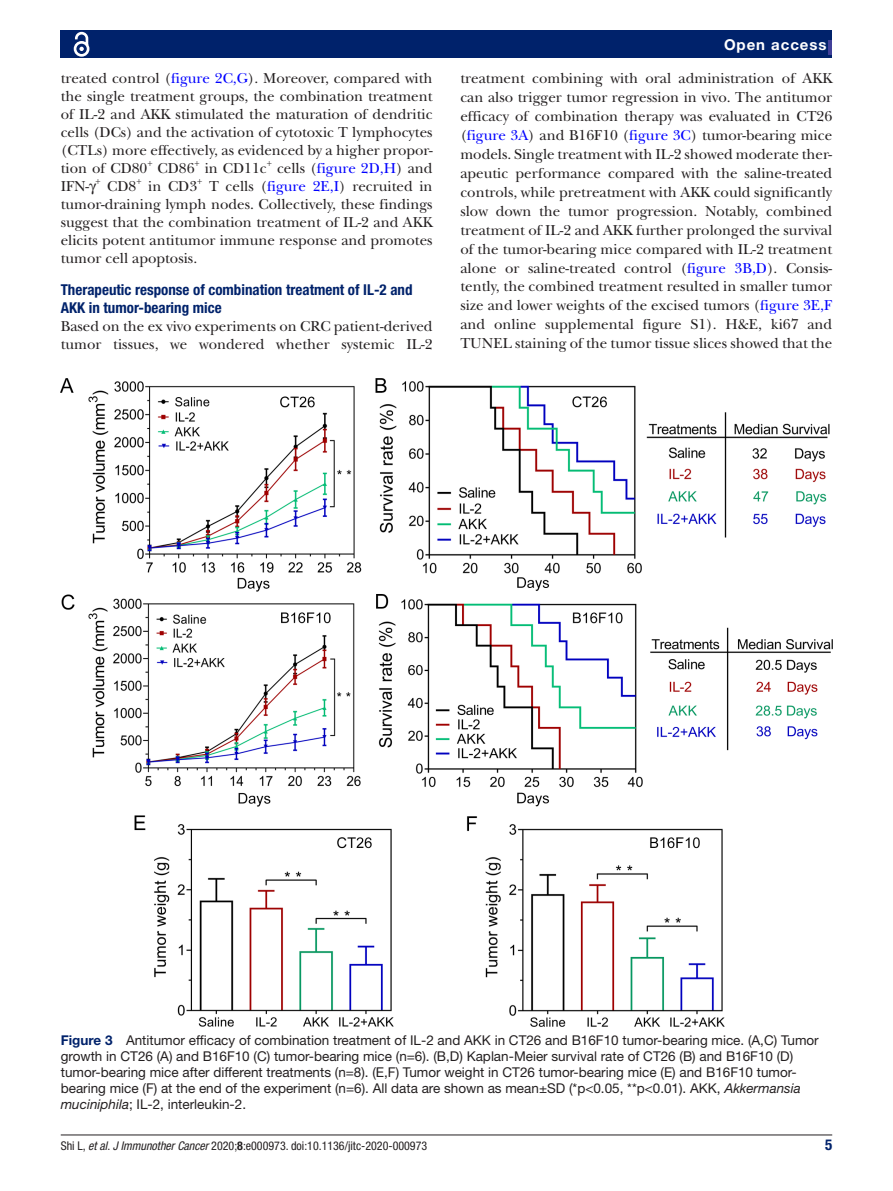
<style>
.page{position:relative;width:893px;height:1191px;background:#fff}
.page>*{position:absolute;margin:0;border:0;box-sizing:border-box;transform-origin:0 0}
.t1{font:15px/18.9px "New Baskerville";color:#231f20;text-align:justify}
.t2{font:700 condensed 15px/18px "Helvetica Neue LT Std";color:#00226b}
.t3{font:700 15px "Helvetica Neue LT Std";letter-spacing:.065em;color:#fff}
.t4{font:13.5px/16.2px "Helvetica Neue LT Std";color:#231f20}
.t5{font:condensed 12px "Helvetica Neue LT Std";color:#231f20}
.t6{font:9.9px "New Baskerville";color:#231f20}
.s1{color:#00f}
.s2{font-weight:700;color:#00226b}
.s3{font-style:italic}
.s4{font-weight:700}
</style>
<div class="page">
<hr style="left:61px;top:1134px;width:771px;height:1px;background:#231f20">
<div style="left:61px;top:31px;width:771px;height:27px;background:#00226b"></div>
<hr style="left:828px;top:40px;width:4px;height:15px;background:#414099">
<svg style="left:73px;top:31px;width:17px;height:26px"></svg>
<img style="left:61px;top:378px;width:771px;height:648px">
<p class="t1" style="left:61px;top:69px;width:373px;line-height:18px">treated control (<span class="s1">figure 2C,G</span>). Moreover, compared with the single treatment groups, the combination treatment of IL-2 and AKK stimulated the maturation of dendritic cells (DCs) and the activation of cytotoxic T lymphocytes (CTLs) more effectively, as evidenced by a higher propor&shy;tion of CD80</p>
<p class="t6" style="left:147px;top:157px;width:7px">+</p>
<p class="t1" style="left:158px;top:159px;width:38px">CD86</p>
<p class="t6" style="left:194px;top:157px;width:7px">+</p>
<p class="t1" style="left:205px;top:159px;width:64px">in CD11c</p>
<p class="t6" style="left:267px;top:157px;width:7px">+</p>
<p class="t1" style="left:277px;top:159px;width:157px">cells (<span class="s1">figure 2D,H</span>) and</p>
<p class="t1" style="left:61px;top:177px;width:30px">IFN-</p>
<p class="t6" style="left:95px;top:175px;width:7px">+</p>
<p class="t1" style="left:107px;top:177px;width:31px">CD8</p>
<p class="t6" style="left:136px;top:175px;width:7px">+</p>
<p class="t1" style="left:148px;top:177px;width:50px">in CD3</p>
<p class="t6" style="left:197px;top:175px;width:7px">+</p>
<p class="t1" style="left:61px;top:177px;width:373px;line-height:18px;text-indent:148px">T cells (<span class="s1">figure 2E,I</span>) recruited in tumor-draining lymph nodes. Collectively, these findings suggest that the combination treatment of IL-2 and AKK elicits potent antitumor immune response and promotes tumor cell apoptosis.</p>
<p class="t2" style="left:61px;top:280px;width:353px">Therapeutic response of combination treatment of IL-2 and<br>AKK in tumor-bearing mice</p>
<p class="t1" style="left:61px;top:317px;width:373px;line-height:18px">Based on the ex vivo experiments on CRC patient-derived tumor tissues, we wondered whether systemic IL-2</p>
<p class="t3" style="left:724px;top:35px;width:104px">Open access</p>
<p class="t1" style="left:460px;top:69px;width:373px">treatment combining with oral administration of AKK can also trigger tumor regression in vivo. The antitumor efficacy of combination therapy was evaluated in CT26 (<span class="s1">figure 3A</span>) and B16F10 (<span class="s1">figure 3C</span>) tumor-bearing mice models. Single treatment with IL-2 showed moderate ther&shy;apeutic performance compared with the saline-treated controls, while pretreatment with AKK could significantly slow down the tumor progression. Notably, combined treatment of IL-2 and AKK further prolonged the survival of the tumor-bearing mice compared with IL-2 treatment alone or saline-treated control (<span class="s1">figure 3B,D</span>). Consis&shy;tently, the combined treatment resulted in smaller tumor size and lower weights of the excised tumors (<span class="s1">figure 3E,F </span>and online supplemental figure S1). H&amp;E, ki67 and TUNEL staining of the tumor tissue slices showed that the</p>
<p class="t4" style="left:61px;top:1031px;width:759px"><span class="s2">Figure 3</span> Antitumor efficacy of combination treatment of IL-2 and AKK in CT26 and B16F10 tumor-bearing mice. (A,C) Tumor growth in CT26 (A) and B16F10 (C) tumor-bearing mice (n=6). (B,D) Kaplan-Meier survival rate of CT26 (B) and B16F10 (D) tumor-bearing mice after different treatments (n=8). (E,F) Tumor weight in CT26 tumor-bearing mice (E) and B16F10 tumor&shy;bearing mice (F) at the end of the experiment (n=6). All data are shown as mean±SD (*p&lt;0.05, **p&lt;0.01). AKK, <span class="s3">Akkermansia muciniphila</span>; IL-2, interleukin-2.</p>
<p class="t5" style="left:61px;top:1138px;width:368px">Shi L, <span class="s3">et al</span>. <span class="s3">J Immunother Cancer</span> 2020;<span class="s4">8</span>:e000973. doi:10.1136/jitc-2020-000973</p>
<p class="t2" style="left:825px;top:1135px;width:9px">5</p>
</div>
